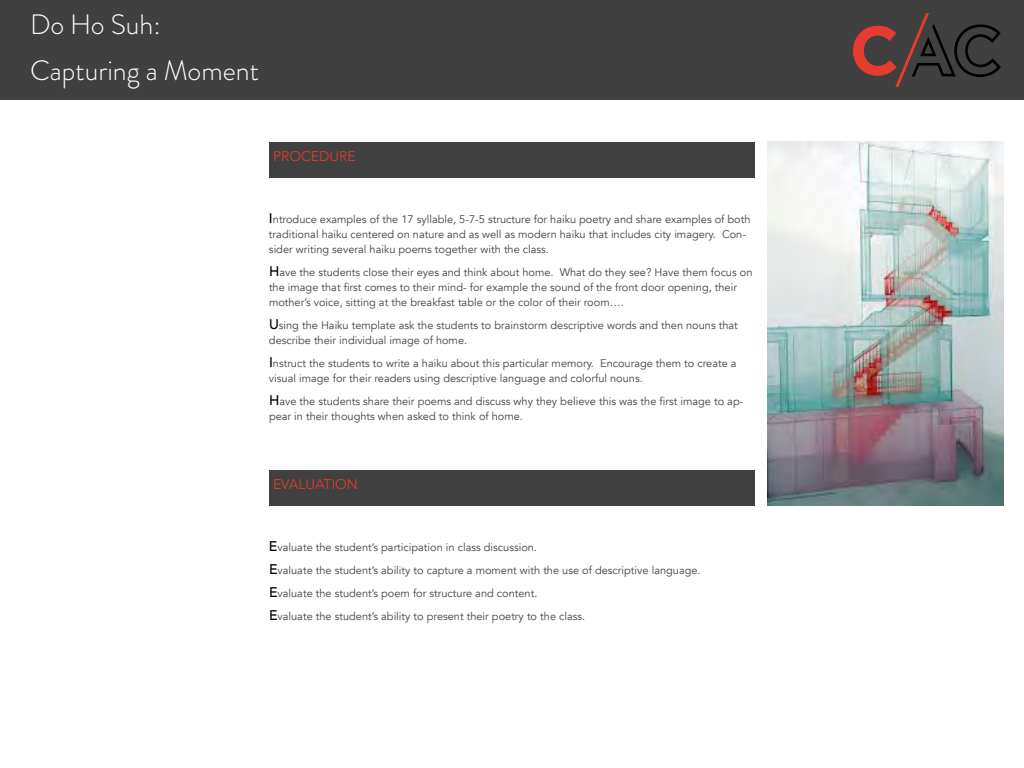
<style>
.page{position:relative;width:1024px;height:768px;background:#fff}
.page>*{position:absolute;margin:0;border:0;box-sizing:border-box;transform-origin:0 0}
.t1{font:300 28px/46px "Brandon Grotesque";color:#fff}
.t2{font:300 14px "Avenir";color:#e63c2f}
.t3{font:11px/15px "Avenir";color:#414141}
.s1{font-weight:500;font-size:14px;color:#000}
</style>
<div class="page">
<div style="left:0;top:0;width:1024px;height:100px;background:#404040"></div>
<svg style="left:853px;top:13px;width:148px;height:74px"></svg>
<div style="left:269px;top:142px;width:486px;height:35px;background:#414141"></div>
<div style="left:269px;top:470px;width:486px;height:35px;background:#414141"></div>
<img style="left:768px;top:141px;width:236px;height:365px">
<h1 class="t1" style="left:30px;top:1px;width:231px">Do Ho Suh:<br>Capturing a Moment</h1>
<p class="t2" style="left:273px;top:148px;width:84px">PROCEDURE</p>
<p class="t3" style="left:269px;top:212px;width:483px"><span class="s1">I</span>ntroduce examples of the 17 syllable, 5-7-5 structure for haiku poetry and share examples of both traditional haiku centered on nature and as well as modern haiku that includes city imagery. Con&shy;sider writing several haiku poems together with the class.</p>
<p class="t3" style="left:269px;top:265px;width:485px"><span class="s1">H</span>ave the students close their eyes and think about home. What do they see? Have them focus on the image that first comes to their mind- for example the sound of the front door opening, their mother’s voice, sitting at the breakfast table or the color of their room….</p>
<p class="t3" style="left:269px;top:318px;width:470px"><span class="s1">U</span>sing the Haiku template ask the students to brainstorm descriptive words and then nouns that describe their individual image of home.</p>
<p class="t3" style="left:269px;top:356px;width:469px"><span class="s1">I</span>nstruct the students to write a haiku about this particular memory. Encourage them to create a visual image for their readers using descriptive language and colorful nouns.</p>
<p class="t3" style="left:269px;top:394px;width:476px"><span class="s1">H</span>ave the students share their poems and discuss why they believe this was the first image to ap&shy;pear in their thoughts when asked to think of home.</p>
<p class="t2" style="left:273px;top:476px;width:86px">EVALUATION</p>
<p class="t3" style="left:269px;top:536px;width:433px;line-height:23px"><span class="s1">E</span>valuate the student’s participation in class discussion.<br><span class="s1">E</span>valuate the student’s ability to capture a moment with the use of descriptive language.<br><span class="s1">E</span>valuate the student’s poem for structure and content.<br><span class="s1">E</span>valuate the student’s ability to present their poetry to the class.</p>
</div>
